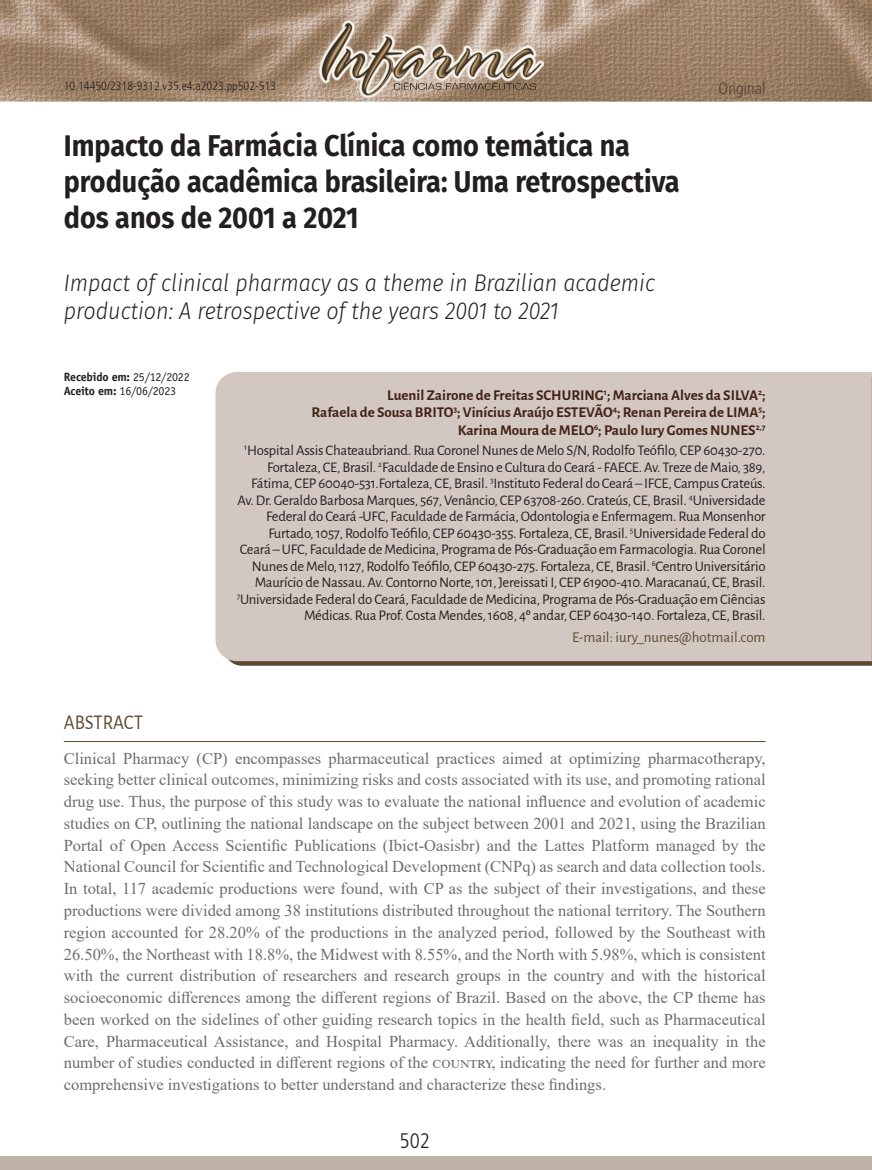
<style>
.page{position:relative;width:872px;height:1170px;background:#fff}
.page>*{position:absolute;margin:0;border:0;box-sizing:border-box;transform-origin:0 0}
.t1{font:700 30px/36px "Fira Sans";color:#231f20;scale:.9 1}
.t2{font:italic 300 24px/28.8px "Fira Sans";color:#231f20;scale:.9 1}
.t3{font:21px "Alegreya Sans";color:#5e4833;scale:.9 1}
.t4{font:300 condensed 21px "Frutiger LT Std";color:#231f20}
.t5{font:16.5px/21.8px "Times New Roman";color:#6c6d70;text-align:justify}
.t6{font:300 condensed 16.5px "Frutiger LT Std";color:#583f39}
.t7{font:700 15px/17.2px "Alegreya Sans";color:#432218;text-align:right}
.t8{font:15px "Alegreya Sans";color:#5e4833}
.t9{font:14.7px/16.5px "Alegreya Sans";letter-spacing:-.015em;color:#231f20;text-align:right}
.t10{font:300 condensed 12px "Frutiger LT Std";color:#231f20}
.t11{font:700 12px/14.4px "Officina Sans Std";letter-spacing:-.02em;color:#231f20}
.s1{font-weight:400}
</style>
<div class="page">
<img style="left:0;top:0;width:871px;height:101px">
<div style="left:0;top:1155px;width:872px;height:14px;background:#bfb3a8"></div>
<img style="left:319px;top:20px;width:225px;height:77px">
<div style="left:215px;top:372px;width:657px;height:289px;background:#d2c8c1"></div>
<hr style="left:64px;top:741px;width:701px;height:1px;background:#5e4833">
<p class="t10" style="left:64px;top:79px;width:214px">10.14450/2318-9312.v35.e4.a2023.pp502-513</p>
<p class="t6" style="left:718px;top:79px;width:49px">Original</p>
<h1 class="t1" style="left:64px;top:125px;width:686px">Impacto da Farmácia Clínica como temática na produção acadêmica brasileira: Uma retrospectiva dos anos de 2001 a 2021</h1>
<h2 class="t2" style="left:64px;top:268px;width:658px">Impact of clinical pharmacy as a theme in Brazilian academic production: A retrospective of the years 2001 to 2021</h2>
<p class="t11" style="left:64px;top:369px;width:127px">Recebido em: <span class="s1">25/12/2022<br></span>Aceito em: <span class="s1">16/06/2023</span></p>
<p class="t7" style="left:311px;top:385px;width:455px">Luenil Zairone de Freitas SCHURING<sup>1</sup>; Marciana Alves da SILVA<sup>2</sup>;<br>Rafaela de Sousa BRITO<sup>3</sup>; Vinícius Araújo ESTEVÃO<sup>4</sup>; Renan Pereira de LIMA<sup>5</sup>;<br>Karina Moura de MELO<sup>6</sup>; Paulo Iury Gomes NUNES<sup>2,7</sup></p>
<p class="t9" style="left:237px;top:441px;width:530px"><sup>1</sup>Hospital Assis Chateaubriand. Rua Coronel Nunes de Melo S/N, Rodolfo Teófilo, CEP 60430-270.<br>Fortaleza, CE, Brasil. <sup>2</sup>Faculdade de Ensino e Cultura do Ceará - FAECE. Av. Treze de Maio, 389, Fátima, CEP 60040-531.Fortaleza, CE, Brasil. <sup>3</sup>Instituto Federal do Ceará – IFCE, Campus Crateús.<br>Av. Dr. Geraldo Barbosa Marques, 567, Venâncio, CEP 63708-260. Crateús, CE, Brasil. <sup>4</sup>Universidade Federal do Ceará -UFC, Faculdade de Farmácia, Odontologia e Enfermagem. Rua Monsenhor Furtado, 1057, Rodolfo Teófilo, CEP 60430-355. Fortaleza, CE, Brasil. <sup>5</sup>Universidade Federal do Ceará – UFC, Faculdade de Medicina, Programa de Pós-Graduação em Farmacologia. Rua Coronel Nunes de Melo, 1127, Rodolfo Teófilo, CEP 60430-275. Fortaleza, CE, Brasil. <sup>6</sup>Centro Universitário Maurício de Nassau. Av. Contorno Norte, 101, Jereissati I, CEP 61900-410. Maracanaú, CE, Brasil.<br><sup>7</sup>Universidade Federal do Ceará, Faculdade de Medicina, Programa de Pós-Graduação em Ciências Médicas. Rua Prof. Costa Mendes, 1608, 4º andar, CEP 60430-140. Fortaleza, CE, Brasil.</p>
<p class="t8" style="left:572px;top:626px;width:195px">E-mail: iury_nunes@hotmail.com</p>
<p class="t3" style="left:64px;top:707px;width:89px">ABSTRACT</p>
<p class="t5" style="left:64px;top:746px;width:703px">Clinical Pharmacy (CP) encompasses pharmaceutical practices aimed at optimizing pharmacotherapy, seeking better clinical outcomes, minimizing risks and costs associated with its use, and promoting rational drug use. Thus, the purpose of this study was to evaluate the national influence and evolution of academic studies on CP, outlining the national landscape on the subject between 2001 and 2021, using the Brazilian Portal of Open Access Scientific Publications (Ibict-Oasisbr) and the Lattes Platform managed by the National Council for Scientific and Technological Development (CNPq) as search and data collection tools.<br>In total, 117 academic productions were found, with CP as the subject of their investigations, and these productions were divided among 38 institutions distributed throughout the national territory. The Southern region accounted for 28.20% of the productions in the analyzed period, followed by the Southeast with 26.50%, the Northeast with 18.8%, the Midwest with 8.55%, and the North with 5.98%, which is consistent with the current distribution of researchers and research groups in the country and with the historical socioeconomic differences among the different regions of Brazil. Based on the above, the CP theme has been worked on the sidelines of other guiding research topics in the health field, such as Pharmaceutical Care, Pharmaceutical Assistance, and Hospital Pharmacy. Additionally, there was an inequality in the number of studies conducted in different regions of the country, indicating the need for further and more comprehensive investigations to better understand and characterize these findings.</p>
<p class="t4" style="left:399px;top:1128px;width:32px">502</p>
</div>
